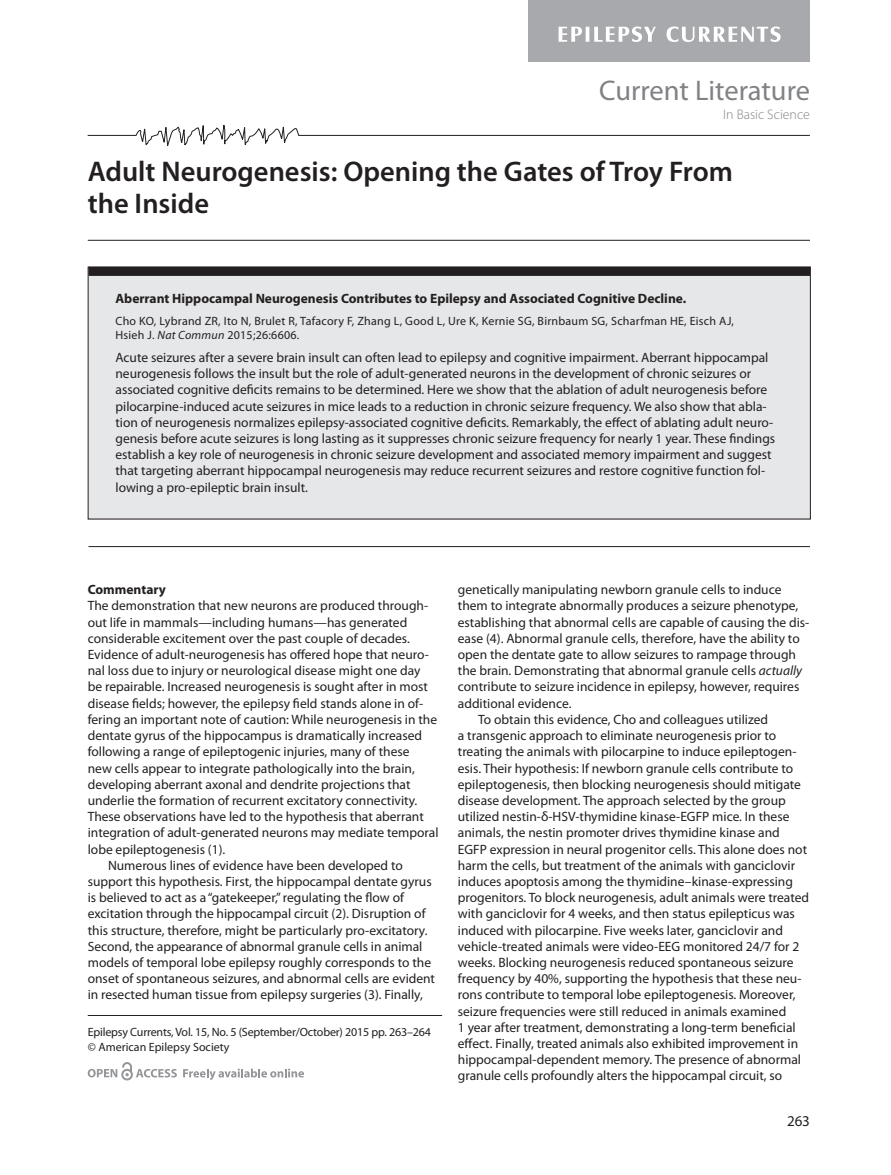
<style>
.page{position:relative;width:891px;height:1175px;background:#fff}
.page>*{position:absolute;margin:0;border:0;box-sizing:border-box;transform-origin:0 0}
.t1{font:600 28.5px/31.5px "Myriad Pro";color:#231f20}
.t2{font:28.5px "Myriad Pro";color:#808285}
.t3{font:15px "Myriad Pro";color:#231f20}
.t4{font:300 13.8px "Myriad Pro";color:#808285}
.t5{font:13.5px/16.2px "Myriad Pro";color:#231f20}
.t6{font:700 13.5px "Myriad Pro";color:#231f20}
.t7{font:12px/14.4px "Myriad Pro";letter-spacing:.015em;color:#231f20}
.t8{font:12px/14.4px "Myriad Pro";letter-spacing:-.015em;color:#231f20}
.s1{font-style:italic}
</style>
<div class="page">
<hr style="left:88px;top:1015px;width:354px;height:1px;background:#231f20">
<svg style="left:183px;top:1068px;width:121px;height:12px"></svg>
<svg style="left:88px;top:1062px;width:89px;height:18px"></svg>
<svg style="left:87px;top:125px;width:723px;height:21px"></svg>
<div style="left:529px;top:0;width:281px;height:62px;background:#a8a9ad"></div>
<svg style="left:558px;top:26px;width:223px;height:16px"></svg>
<div style="left:88px;top:267px;width:722px;height:252px;background:#e6e7e9"></div>
<div style="left:88px;top:267px;width:722px;height:9px;background:#231f20"></div>
<hr style="left:88px;top:546px;width:722px;height:1px;background:#231f20">
<div style="left:88px;top:266px;width:723px;height:253px;border:1px solid #231f20"></div>
<hr style="left:88px;top:240px;width:722px;height:1px;background:#231f20">
<h1 class="t2" style="left:599px;top:74px;width:212px">Current Literature</h1>
<p class="t4" style="left:723px;top:107px;width:88px">In Basic Science</p>
<h1 class="t1" style="left:88px;top:156px;width:647px">Adult Neurogenesis: Opening the Gates of Troy From the Inside</h1>
<p class="t6" style="left:116px;top:291px;width:572px">Aberrant Hippocampal Neurogenesis Contributes to Epilepsy and Associated Cognitive Decline.</p>
<p class="t7" style="left:116px;top:314px;width:620px">Cho KO, Lybrand ZR, Ito N, Brulet R, Tafacory F, Zhang L, Good L, Ure K, Kernie SG, Birnbaum SG, Scharfman HE, Eisch AJ,<br>Hsieh J. <span class="s1">Nat Commun</span> 2015;26:6606.</p>
<p class="t5" style="left:116px;top:349px;width:661px">Acute seizures after a severe brain insult can often lead to epilepsy and cognitive impairment. Aberrant hippocampal neurogenesis follows the insult but the role of adult-generated neurons in the development of chronic seizures or associated cognitive deficits remains to be determined. Here we show that the ablation of adult neurogenesis before pilocarpine-induced acute seizures in mice leads to a reduction in chronic seizure frequency. We also show that abla&shy;tion of neurogenesis normalizes epilepsy-associated cognitive deficits. Remarkably, the effect of ablating adult neuro&shy;genesis before acute seizures is long lasting as it suppresses chronic seizure frequency for nearly 1 year. These findings establish a key role of neurogenesis in chronic seizure development and associated memory impairment and suggest that targeting aberrant hippocampal neurogenesis may reduce recurrent seizures and restore cognitive function fol&shy;lowing a pro-epileptic brain insult.</p>
<p class="t6" style="left:88px;top:582px;width:80px">Commentary</p>
<p class="t5" style="left:88px;top:598px;width:342px">The demonstration that new neurons are produced through-</p>
<p class="t5" style="left:88px;top:614px;width:321px">out life in mammals—including humans—has generated</p>
<p class="t5" style="left:88px;top:630px;width:324px">considerable excitement over the past couple of decades.</p>
<p class="t5" style="left:88px;top:646px;width:343px">Evidence of adult-neurogenesis has offered hope that neuro-</p>
<p class="t5" style="left:88px;top:663px;width:334px">nal loss due to injury or neurological disease might one day</p>
<p class="t5" style="left:88px;top:679px;width:342px">be repairable. Increased neurogenesis is sought after in most</p>
<p class="t5" style="left:88px;top:695px;width:337px">disease fields; however, the epilepsy field stands alone in of-</p>
<p class="t5" style="left:88px;top:711px;width:351px">fering an important note of caution: While neurogenesis in the</p>
<p class="t5" style="left:88px;top:727px;width:336px">dentate gyrus of the hippocampus is dramatically increased</p>
<p class="t5" style="left:88px;top:744px;width:323px">following a range of epileptogenic injuries, many of these</p>
<p class="t5" style="left:88px;top:760px;width:329px">new cells appear to integrate pathologically into the brain,</p>
<p class="t5" style="left:88px;top:776px;width:324px">developing aberrant axonal and dendrite projections that</p>
<p class="t5" style="left:88px;top:792px;width:331px">underlie the formation of recurrent excitatory connectivity.</p>
<p class="t5" style="left:88px;top:808px;width:338px">These observations have led to the hypothesis that aberrant</p>
<p class="t5" style="left:88px;top:825px;width:352px">integration of adult-generated neurons may mediate temporal</p>
<p class="t5" style="left:88px;top:841px;width:139px">lobe epileptogenesis (1).</p>
<p class="t5" style="left:108px;top:857px;width:296px">Numerous lines of evidence have been developed to</p>
<p class="t5" style="left:88px;top:873px;width:345px">support this hypothesis. First, the hippocampal dentate gyrus</p>
<p class="t5" style="left:88px;top:889px;width:318px">is believed to act as a “gatekeeper,” regulating the flow of</p>
<p class="t5" style="left:88px;top:906px;width:339px">excitation through the hippocampal circuit (2). Disruption of</p>
<p class="t5" style="left:88px;top:922px;width:341px">this structure, therefore, might be particularly pro-excitatory.</p>
<p class="t5" style="left:88px;top:938px;width:336px">Second, the appearance of abnormal granule cells in animal</p>
<p class="t5" style="left:88px;top:954px;width:345px">models of temporal lobe epilepsy roughly corresponds to the</p>
<p class="t5" style="left:88px;top:970px;width:349px">onset of spontaneous seizures, and abnormal cells are evident</p>
<p class="t5" style="left:88px;top:987px;width:337px">in resected human tissue from epilepsy surgeries (3). Finally,</p>
<p class="t8" style="left:88px;top:1025px;width:345px">Epilepsy Currents, Vol. 15, No. 5 (September/October) 2015 pp. 263–264 © American Epilepsy Society</p>
<p class="t5" style="left:458px;top:582px;width:325px">genetically manipulating newborn granule cells to induce</p>
<p class="t5" style="left:458px;top:598px;width:342px">them to integrate abnormally produces a seizure phenotype,</p>
<p class="t5" style="left:458px;top:614px;width:353px">establishing that abnormal cells are capable of causing the dis-</p>
<p class="t5" style="left:458px;top:630px;width:343px">ease (4). Abnormal granule cells, therefore, have the ability to</p>
<p class="t5" style="left:458px;top:646px;width:340px">open the dentate gate to allow seizures to rampage through</p>
<p class="t5" style="left:458px;top:663px;width:346px">the brain. Demonstrating that abnormal granule cells <span class="s1">actually</span></p>
<p class="t5" style="left:458px;top:679px;width:343px">contribute to seizure incidence in epilepsy, however, requires</p>
<p class="t5" style="left:458px;top:695px;width:115px">additional evidence.</p>
<p class="t5" style="left:478px;top:711px;width:291px">To obtain this evidence, Cho and colleagues utilized</p>
<p class="t5" style="left:458px;top:727px;width:320px">a transgenic approach to eliminate neurogenesis prior to</p>
<p class="t5" style="left:458px;top:744px;width:340px">treating the animals with pilocarpine to induce epileptogen-</p>
<p class="t5" style="left:458px;top:760px;width:337px">esis. Their hypothesis: If newborn granule cells contribute to</p>
<p class="t5" style="left:458px;top:776px;width:345px">epileptogenesis, then blocking neurogenesis should mitigate</p>
<p class="t5" style="left:458px;top:792px;width:329px">disease development. The approach selected by the group</p>
<p class="t5" style="left:458px;top:808px;width:333px">utilized nestin-δ-HSV-thymidine kinase-EGFP mice. In these</p>
<p class="t5" style="left:458px;top:825px;width:323px">animals, the nestin promoter drives thymidine kinase and</p>
<p class="t5" style="left:458px;top:841px;width:351px">EGFP expression in neural progenitor cells. This alone does not</p>
<p class="t5" style="left:458px;top:857px;width:339px">harm the cells, but treatment of the animals with ganciclovir</p>
<p class="t5" style="left:458px;top:873px;width:337px">induces apoptosis among the thymidine–kinase-expressing</p>
<p class="t5" style="left:458px;top:889px;width:353px">progenitors. To block neurogenesis, adult animals were treated</p>
<p class="t5" style="left:458px;top:906px;width:339px">with ganciclovir for 4 weeks, and then status epilepticus was</p>
<p class="t5" style="left:458px;top:922px;width:327px">induced with pilocarpine. Five weeks later, ganciclovir and</p>
<p class="t5" style="left:458px;top:938px;width:343px">vehicle-treated animals were video-EEG monitored 24/7 for 2</p>
<p class="t5" style="left:458px;top:954px;width:337px">weeks. Blocking neurogenesis reduced spontaneous seizure</p>
<p class="t5" style="left:458px;top:970px;width:345px">frequency by 40%, supporting the hypothesis that these neu-</p>
<p class="t5" style="left:458px;top:987px;width:339px">rons contribute to temporal lobe epileptogenesis. Moreover,</p>
<p class="t5" style="left:458px;top:1003px;width:330px">seizure frequencies were still reduced in animals examined</p>
<p class="t5" style="left:458px;top:1019px;width:339px">1 year after treatment, demonstrating a long-term beneficial</p>
<p class="t5" style="left:458px;top:1035px;width:342px">effect. Finally, treated animals also exhibited improvement in</p>
<p class="t5" style="left:458px;top:1051px;width:345px">hippocampal-dependent memory. The presence of abnormal</p>
<p class="t5" style="left:458px;top:1068px;width:326px">granule cells profoundly alters the hippocampal circuit, so</p>
<p class="t3" style="left:787px;top:1113px;width:24px">263</p>
</div>
